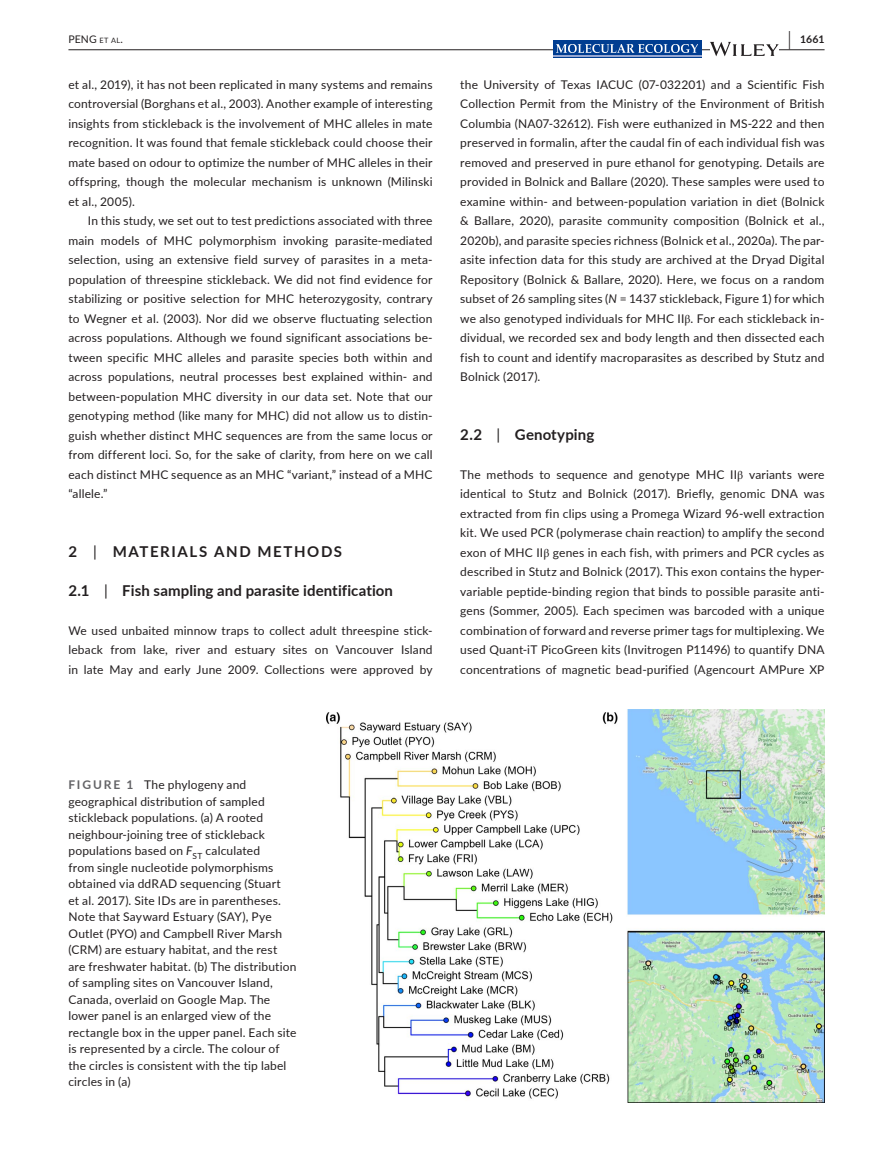
<style>
.page{position:relative;width:893px;height:1174px;background:#fff}
.page>*{position:absolute;margin:0;border:0;box-sizing:border-box;transform-origin:0 0}
.t1{font:700 15px "Lato";letter-spacing:.01em;color:#231f20}
.t2{font:700 15px "Lato";letter-spacing:.11em;color:#231f20}
.t3{font:12px/19.5px "Lato";letter-spacing:.015em;color:#231f20;text-align:justify}
.t4{font:10.5px "Lato";color:#231f20}
.t5{font:700 10.5px "Lato";color:#231f20}
.s1{font-size:7.35px}
.s2{font-size:19.5px}
.s3{font-style:italic}
.s4{font-family:"STIX"}
.s5{font-weight:400}
.s6{font-weight:700;color:#636366}
</style>
<div class="page">
<hr style="left:68px;top:49px;width:756px;height:1px;background:#231f20">
<div style="left:553px;top:41px;width:148px;height:17px;background:#003d91"></div>
<img style="left:556px;top:44px;width:142px;height:8px">
<hr style="left:553px;top:55px;width:148px;height:2px;background:#96a6d0">
<svg style="left:710px;top:42px;width:69px;height:14px"></svg>
<img style="left:327px;top:709px;width:497px;height:394px">
<p class="t4" style="left:68px;top:31px;width:56px">PENG <span class="s1">et al</span>.</p>
<p class="t5" style="left:789px;top:31px;width:37px"><span class="s2">|</span> 1661</p>
<p class="t3" style="left:68px;top:74px;width:366px">et al., 2019), it has not been replicated in many systems and remains controversial (Borghans et al., 2003). Another example of interesting insights from stickleback is the involvement of MHC alleles in mate recognition. It was found that female stickleback could choose their mate based on odour to optimize the number of MHC alleles in their offspring, though the molecular mechanism is unknown (Milinski et al., 2005).</p>
<p class="t3" style="left:68px;top:210px;width:366px;text-indent:20px">In this study, we set out to test predictions associated with three main models of MHC polymorphism invoking parasite-mediated selection, using an extensive field survey of parasites in a meta&shy;population of threespine stickleback. We did not find evidence for stabilizing or positive selection for MHC heterozygosity, contrary to Wegner et al. (2003). Nor did we observe fluctuating selection across populations. Although we found significant associations be&shy;tween specific MHC alleles and parasite species both within and across populations, neutral processes best explained within- and between-population MHC diversity in our data set. Note that our genotyping method (like many for MHC) did not allow us to distin&shy;guish whether distinct MHC sequences are from the same locus or from different loci. So, for the sake of clarity, from here on we call each distinct MHC sequence as an MHC “variant,” instead of a MHC “allele.”</p>
<p class="t3" style="left:460px;top:74px;width:366px">the University of Texas IACUC (07-032201) and a Scientific Fish Collection Permit from the Ministry of the Environment of British Columbia (NA07-32612). Fish were euthanized in MS-222 and then preserved in formalin, after the caudal fin of each individual fish was removed and preserved in pure ethanol for genotyping. Details are provided in Bolnick and Ballare (2020). These samples were used to examine within- and between-population variation in diet (Bolnick &amp; Ballare, 2020), parasite community composition (Bolnick et al., 2020b), and parasite species richness (Bolnick et al., 2020a). The par&shy;asite infection data for this study are archived at the Dryad Digital Repository (Bolnick &amp; Ballare, 2020). Here, we focus on a random subset of 26 sampling sites (<span class="s3">N</span> = 1437 stickleback, Figure 1) for which we also genotyped individuals for MHC II<span class="s4">β</span>. For each stickleback in&shy;dividual, we recorded sex and body length and then dissected each fish to count and identify macroparasites as described by Stutz and Bolnick (2017).</p>
<p class="t1" style="left:460px;top:423px;width:135px">2.2 <span class="s5">|</span> Genotyping</p>
<p class="t3" style="left:460px;top:464px;width:366px">The methods to sequence and genotype MHC II<span class="s4">β</span> variants were identical to Stutz and Bolnick (2017). Briefly, genomic DNA was extracted from fin clips using a Promega Wizard 96-well extraction kit. We used PCR (polymerase chain reaction) to amplify the second exon of MHC II<span class="s4">β</span> genes in each fish, with primers and PCR cycles as described in Stutz and Bolnick (2017). This exon contains the hyper&shy;variable peptide-binding region that binds to possible parasite anti&shy;gens (Sommer, 2005). Each specimen was barcoded with a unique combination of forward and reverse primer tags for multiplexing. We used Quant-iT PicoGreen kits (Invitrogen P11496) to quantify DNA concentrations of magnetic bead-purified (Agencourt AMPure XP</p>
<p class="t2" style="left:68px;top:540px;width:275px">2 <span class="s5">|</span> MATERIALS AND METHODS</p>
<p class="t1" style="left:68px;top:579px;width:326px">2.1 <span class="s5">|</span> Fish sampling and parasite identification</p>
<p class="t3" style="left:68px;top:620px;width:366px">We used unbaited minnow traps to collect adult threespine stick&shy;leback from lake, river and estuary sites on Vancouver Island in late May and early June 2009. Collections were approved by</p>
<p class="t3" style="left:68px;top:776px;width:230px;line-height:16.5px;text-align:left"><span class="s6">FIGURE 1</span> The phylogeny and geographical distribution of sampled stickleback populations. (a) A rooted neighbour-joining tree of stickleback populations based on <span class="s3">F</span><sub>ST</sub> calculated<br>from single nucleotide polymorphisms obtained via ddRAD sequencing (Stuart<br>et al. 2017). Site IDs are in parentheses.<br>Note that Sayward Estuary (SAY), Pye Outlet (PYO) and Campbell River Marsh (CRM) are estuary habitat, and the rest are freshwater habitat. (b) The distribution of sampling sites on Vancouver Island, Canada, overlaid on Google Map. The lower panel is an enlarged view of the rectangle box in the upper panel. Each site is represented by a circle. The colour of the circles is consistent with the tip label circles in (a)</p>
</div>
